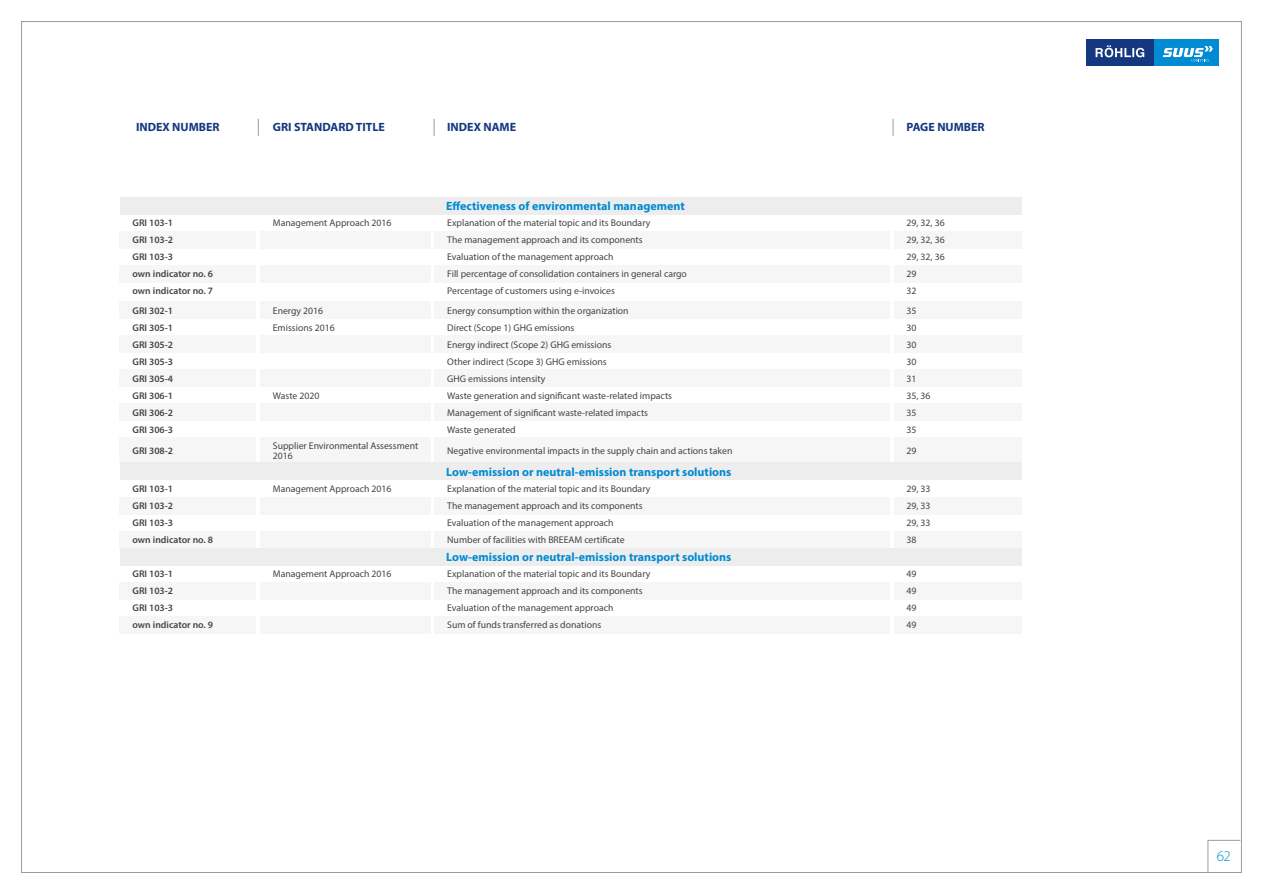
<style>
.page{position:relative;width:1263px;height:893px;background:#fff}
.page>*{position:absolute;margin:0;border:0;box-sizing:border-box;transform-origin:0 0}
.t1{font:300 15px "Myriad Pro";color:#008bd2}
.t2{font:700 12px "Myriad Pro";color:#008bd2}
.t3{font:700 12px "Myriad Pro";color:#14387f}
.t4{font:9.75px/10.5px "Myriad Pro";color:#454444}
.t5{font:600 9.75px "Myriad Pro";color:#454444}
</style>
<div class="page">
<div style="left:1086px;top:39px;width:68px;height:26px;background:#14387f"></div>
<div style="left:1154px;top:39px;width:65px;height:26px;background:#008bd2"></div>
<svg style="left:1095px;top:45px;width:49px;height:12px"></svg>
<svg style="left:1163px;top:46px;width:50px;height:15px"></svg>
<svg style="left:1207px;top:840px;width:34px;height:33px"></svg>
<div style="left:120px;top:403px;width:136px;height:17px;background:#f6f6f6"></div>
<div style="left:120px;top:437px;width:136px;height:26px;background:#f6f6f6"></div>
<div style="left:120px;top:497px;width:136px;height:17px;background:#f6f6f6"></div>
<div style="left:120px;top:582px;width:136px;height:17px;background:#f6f6f6"></div>
<div style="left:120px;top:531px;width:136px;height:17px;background:#f6f6f6"></div>
<div style="left:120px;top:616px;width:136px;height:17px;background:#f6f6f6"></div>
<div style="left:260px;top:403px;width:170px;height:17px;background:#f6f6f6"></div>
<div style="left:260px;top:437px;width:170px;height:26px;background:#f6f6f6"></div>
<div style="left:260px;top:497px;width:170px;height:17px;background:#f6f6f6"></div>
<div style="left:260px;top:582px;width:170px;height:17px;background:#f6f6f6"></div>
<div style="left:260px;top:531px;width:170px;height:17px;background:#f6f6f6"></div>
<div style="left:260px;top:616px;width:170px;height:17px;background:#f6f6f6"></div>
<div style="left:434px;top:403px;width:455px;height:17px;background:#f6f6f6"></div>
<div style="left:434px;top:437px;width:455px;height:26px;background:#f6f6f6"></div>
<div style="left:434px;top:497px;width:455px;height:17px;background:#f6f6f6"></div>
<div style="left:434px;top:582px;width:455px;height:17px;background:#f6f6f6"></div>
<div style="left:434px;top:531px;width:455px;height:17px;background:#f6f6f6"></div>
<div style="left:434px;top:616px;width:455px;height:17px;background:#f6f6f6"></div>
<div style="left:894px;top:403px;width:127px;height:17px;background:#f6f6f6"></div>
<div style="left:894px;top:437px;width:127px;height:26px;background:#f6f6f6"></div>
<div style="left:894px;top:497px;width:127px;height:17px;background:#f6f6f6"></div>
<div style="left:894px;top:582px;width:127px;height:17px;background:#f6f6f6"></div>
<div style="left:894px;top:531px;width:127px;height:17px;background:#f6f6f6"></div>
<div style="left:894px;top:616px;width:127px;height:17px;background:#f6f6f6"></div>
<div style="left:120px;top:463px;width:901px;height:17px;background:#ededed"></div>
<div style="left:120px;top:548px;width:901px;height:17px;background:#ededed"></div>
<div style="left:120px;top:301px;width:136px;height:17px;background:#f6f6f6"></div>
<div style="left:120px;top:335px;width:136px;height:17px;background:#f6f6f6"></div>
<div style="left:120px;top:369px;width:136px;height:17px;background:#f6f6f6"></div>
<div style="left:260px;top:301px;width:170px;height:17px;background:#f6f6f6"></div>
<div style="left:260px;top:335px;width:170px;height:17px;background:#f6f6f6"></div>
<div style="left:260px;top:369px;width:170px;height:17px;background:#f6f6f6"></div>
<div style="left:434px;top:301px;width:455px;height:17px;background:#f6f6f6"></div>
<div style="left:434px;top:335px;width:455px;height:17px;background:#f6f6f6"></div>
<div style="left:434px;top:369px;width:455px;height:17px;background:#f6f6f6"></div>
<div style="left:894px;top:301px;width:127px;height:17px;background:#f6f6f6"></div>
<div style="left:894px;top:335px;width:127px;height:17px;background:#f6f6f6"></div>
<div style="left:894px;top:369px;width:127px;height:17px;background:#f6f6f6"></div>
<div style="left:120px;top:231px;width:136px;height:17px;background:#f6f6f6"></div>
<div style="left:120px;top:265px;width:136px;height:17px;background:#f6f6f6"></div>
<div style="left:260px;top:231px;width:170px;height:17px;background:#f6f6f6"></div>
<div style="left:260px;top:265px;width:170px;height:17px;background:#f6f6f6"></div>
<div style="left:434px;top:231px;width:455px;height:17px;background:#f6f6f6"></div>
<div style="left:434px;top:265px;width:455px;height:17px;background:#f6f6f6"></div>
<div style="left:894px;top:231px;width:127px;height:17px;background:#f6f6f6"></div>
<div style="left:894px;top:265px;width:127px;height:17px;background:#f6f6f6"></div>
<div style="left:120px;top:197px;width:901px;height:17px;background:#ededed"></div>
<svg style="left:258px;top:119px;width:1px;height:17px"></svg>
<svg style="left:434px;top:119px;width:1px;height:17px"></svg>
<svg style="left:893px;top:119px;width:1px;height:17px"></svg>
<p class="t3" style="left:136px;top:119px;width:85px">INDEX NUMBER</p>
<p class="t3" style="left:273px;top:119px;width:114px">GRI STANDARD TITLE</p>
<p class="t3" style="left:447px;top:119px;width:70px">INDEX NAME</p>
<p class="t3" style="left:906px;top:119px;width:80px">PAGE NUMBER</p>
<p class="t2" style="left:446px;top:198px;width:240px">Effectiveness of environmental management</p>
<p class="t5" style="left:133px;top:217px;width:42px">GRI 103-1</p>
<p class="t5" style="left:133px;top:251px;width:42px">GRI 103-3</p>
<p class="t5" style="left:133px;top:285px;width:82px">own indicator no. 7</p>
<p class="t5" style="left:133px;top:234px;width:42px">GRI 103-2</p>
<p class="t5" style="left:133px;top:268px;width:82px">own indicator no. 6</p>
<p class="t4" style="left:273px;top:218px;width:120px">Management Approach 2016</p>
<p class="t4" style="left:447px;top:218px;width:205px">Explanation of the material topic and its Boundary</p>
<p class="t4" style="left:447px;top:252px;width:168px">Evaluation of the management approach</p>
<p class="t4" style="left:447px;top:286px;width:169px">Percentage of customers using e-invoices</p>
<p class="t4" style="left:447px;top:235px;width:197px">The management approach and its components</p>
<p class="t4" style="left:447px;top:269px;width:241px">Fill percentage of consolidation containers in general cargo</p>
<p class="t4" style="left:906px;top:218px;width:40px">29, 32, 36</p>
<p class="t4" style="left:906px;top:252px;width:40px">29, 32, 36</p>
<p class="t4" style="left:906px;top:286px;width:12px">32</p>
<p class="t4" style="left:906px;top:235px;width:40px">29, 32, 36</p>
<p class="t4" style="left:906px;top:269px;width:12px">29</p>
<p class="t5" style="left:133px;top:304px;width:42px">GRI 302-1</p>
<p class="t5" style="left:133px;top:338px;width:42px">GRI 305-2</p>
<p class="t5" style="left:133px;top:372px;width:42px">GRI 305-4</p>
<p class="t5" style="left:133px;top:321px;width:42px">GRI 305-1</p>
<p class="t5" style="left:133px;top:355px;width:42px">GRI 305-3</p>
<p class="t4" style="left:273px;top:305px;width:52px">Energy 2016</p>
<p class="t4" style="left:273px;top:322px;width:63px">Emissions 2016</p>
<p class="t4" style="left:447px;top:305px;width:183px">Energy consumption within the organization</p>
<p class="t4" style="left:447px;top:339px;width:166px">Energy indirect (Scope 2) GHG emissions</p>
<p class="t4" style="left:447px;top:373px;width:100px">GHG emissions intensity</p>
<p class="t4" style="left:447px;top:322px;width:129px">Direct (Scope 1) GHG emissions</p>
<p class="t4" style="left:447px;top:356px;width:161px">Other indirect (Scope 3) GHG emissions</p>
<p class="t4" style="left:906px;top:305px;width:12px">35</p>
<p class="t4" style="left:906px;top:339px;width:12px">30</p>
<p class="t4" style="left:906px;top:373px;width:12px">31</p>
<p class="t4" style="left:906px;top:322px;width:12px">30</p>
<p class="t4" style="left:906px;top:356px;width:12px">30</p>
<p class="t5" style="left:133px;top:389px;width:42px">GRI 306-1</p>
<p class="t4" style="left:273px;top:390px;width:48px">Waste 2020</p>
<p class="t4" style="left:447px;top:390px;width:226px">Waste generation and significant waste-related impacts</p>
<p class="t4" style="left:906px;top:390px;width:26px">35, 36</p>
<p class="t5" style="left:133px;top:406px;width:42px">GRI 306-2</p>
<p class="t5" style="left:133px;top:444px;width:42px">GRI 308-2</p>
<p class="t5" style="left:133px;top:423px;width:42px">GRI 306-3</p>
<p class="t4" style="left:273px;top:440px;width:147px">Supplier Environmental Assessment<br>2016</p>
<p class="t4" style="left:447px;top:407px;width:202px">Management of significant waste-related impacts</p>
<p class="t4" style="left:447px;top:445px;width:287px">Negative environmental impacts in the supply chain and actions taken</p>
<p class="t4" style="left:447px;top:424px;width:70px">Waste generated</p>
<p class="t4" style="left:906px;top:407px;width:12px">35</p>
<p class="t4" style="left:906px;top:445px;width:12px">29</p>
<p class="t4" style="left:906px;top:424px;width:12px">35</p>
<p class="t2" style="left:446px;top:464px;width:287px">Low-emission or neutral-emission transport solutions</p>
<p class="t5" style="left:133px;top:483px;width:42px">GRI 103-1</p>
<p class="t4" style="left:273px;top:483px;width:120px">Management Approach 2016</p>
<p class="t4" style="left:447px;top:483px;width:205px">Explanation of the material topic and its Boundary</p>
<p class="t4" style="left:906px;top:483px;width:26px">29, 33</p>
<p class="t5" style="left:133px;top:500px;width:42px">GRI 103-2</p>
<p class="t4" style="left:447px;top:500px;width:197px">The management approach and its components</p>
<p class="t4" style="left:906px;top:500px;width:26px">29, 33</p>
<p class="t5" style="left:133px;top:517px;width:42px">GRI 103-3</p>
<p class="t4" style="left:447px;top:517px;width:168px">Evaluation of the management approach</p>
<p class="t4" style="left:906px;top:517px;width:26px">29, 33</p>
<p class="t5" style="left:133px;top:534px;width:82px">own indicator no. 8</p>
<p class="t4" style="left:447px;top:534px;width:179px">Number of facilities with BREEAM certificate</p>
<p class="t4" style="left:906px;top:534px;width:12px">38</p>
<p class="t2" style="left:446px;top:549px;width:287px">Low-emission or neutral-emission transport solutions</p>
<p class="t5" style="left:133px;top:568px;width:42px">GRI 103-1</p>
<p class="t4" style="left:273px;top:568px;width:120px">Management Approach 2016</p>
<p class="t4" style="left:447px;top:568px;width:205px">Explanation of the material topic and its Boundary</p>
<p class="t4" style="left:906px;top:568px;width:12px">49</p>
<p class="t5" style="left:133px;top:585px;width:42px">GRI 103-2</p>
<p class="t4" style="left:447px;top:585px;width:197px">The management approach and its components</p>
<p class="t4" style="left:906px;top:585px;width:12px">49</p>
<p class="t5" style="left:133px;top:602px;width:42px">GRI 103-3</p>
<p class="t4" style="left:447px;top:602px;width:168px">Evaluation of the management approach</p>
<p class="t4" style="left:906px;top:602px;width:12px">49</p>
<p class="t5" style="left:133px;top:619px;width:82px">own indicator no. 9</p>
<p class="t4" style="left:447px;top:619px;width:156px">Sum of funds transferred as donations</p>
<p class="t4" style="left:906px;top:619px;width:12px">49</p>
<h1 class="t1" style="left:1217px;top:847px;width:16px">62</h1>
</div>
